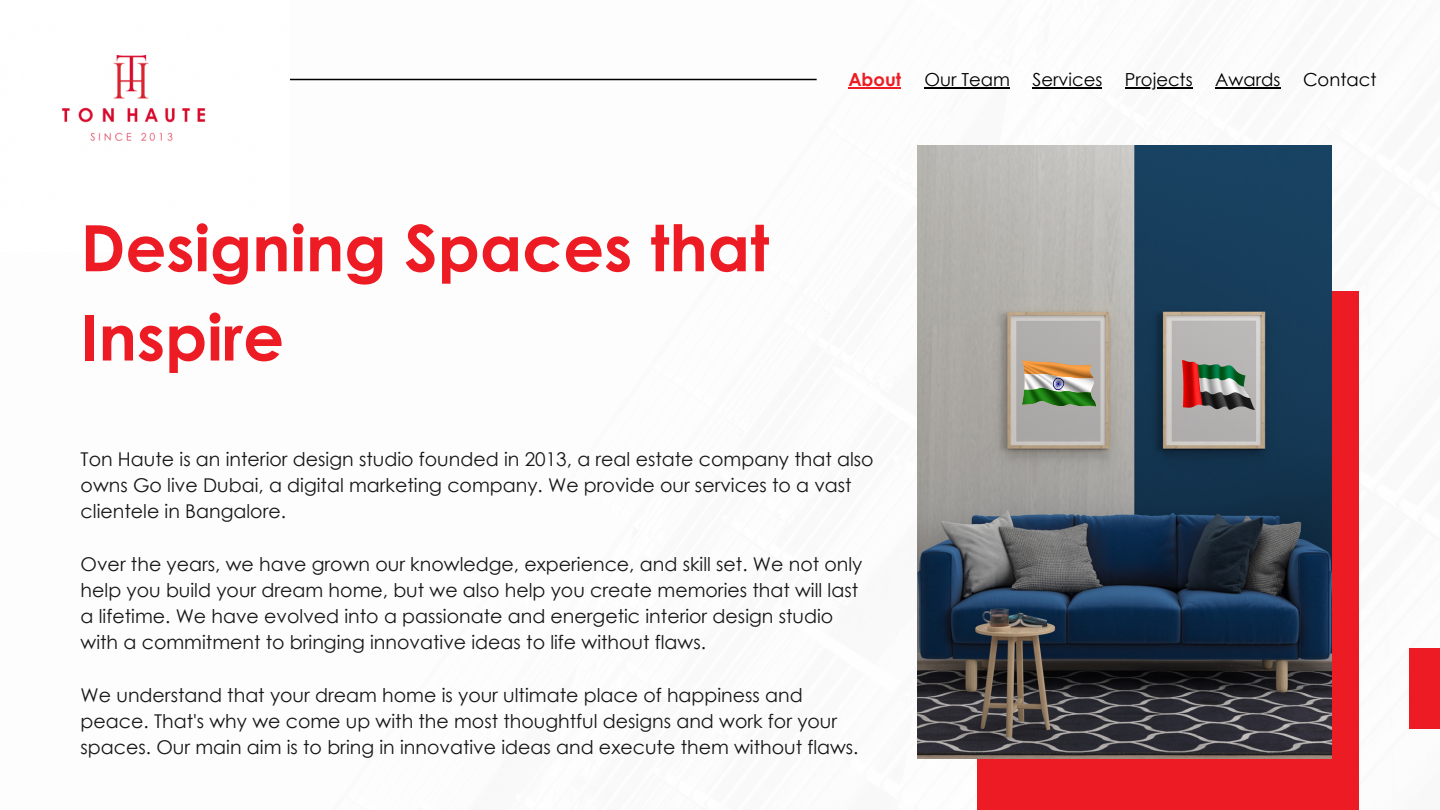
<style>
.page{position:relative;width:1440px;height:810px;background:#fff}
.page>*{position:absolute;margin:0;border:0;box-sizing:border-box;transform-origin:0 0}
.t1{font:700 64px/89.2px "Century Gothic";color:#ed1c24}
.t2{font:19px/26.2px "Century Gothic";color:#171616}
.t3{font:18px "Century Gothic";color:#000}
.t4{font:700 18px "Century Gothic";color:#ed1c24}
</style>
<div class="page">
<div style="left:1409px;top:648px;width:31px;height:81px;background:#ed1c24"></div>
<div style="left:978px;top:291px;width:381px;height:519px;background:#ed1c24"></div>
<img style="left:918px;top:145px;width:414px;height:614px">
<hr style="left:200px;top:79px;width:617px;height:1px;background:#000">
<img style="left:1182px;top:361px;width:72px;height:49px">
<svg style="left:1022px;top:360px;width:74px;height:47px;background:#989c6d"></svg>
<img style="left:61px;top:54px;width:229px;height:87px">
<hr style="left:848px;top:87px;width:53px;height:2px;background:#ed1c24">
<hr style="left:924px;top:87px;width:86px;height:2px;background:#000">
<hr style="left:1032px;top:87px;width:70px;height:2px;background:#000">
<hr style="left:1125px;top:87px;width:68px;height:2px;background:#000">
<hr style="left:1215px;top:87px;width:66px;height:2px;background:#000">
<h1 class="t1" style="left:81px;top:202px;width:690px">Designing Spaces that<br>Inspire</h1>
<p class="t4" style="left:848px;top:68px;width:54px">About</p>
<p class="t3" style="left:924px;top:68px;width:87px">Our Team</p>
<p class="t3" style="left:1032px;top:68px;width:71px">Services</p>
<p class="t3" style="left:1125px;top:68px;width:69px">Projects</p>
<p class="t3" style="left:1215px;top:68px;width:163px">Awards Contact</p>
<p class="t2" style="left:81px;top:445px;width:795px">Ton Haute is an interior design studio founded in 2013, a real estate company that also owns Go live Dubai, a digital marketing company. We provide our services to a vast clientele in Bangalore.</p>
<p class="t2" style="left:81px;top:550px;width:783px">Over the years, we have grown our knowledge, experience, and skill set. We not only help you build your dream home, but we also help you create memories that will last a lifetime. We have evolved into a passionate and energetic interior design studio with a commitment to bringing innovative ideas to life without flaws.</p>
<p class="t2" style="left:81px;top:681px;width:779px">We understand that your dream home is your ultimate place of happiness and peace. That's why we come up with the most thoughtful designs and work for your spaces. Our main aim is to bring in innovative ideas and execute them without flaws.</p>
</div>
